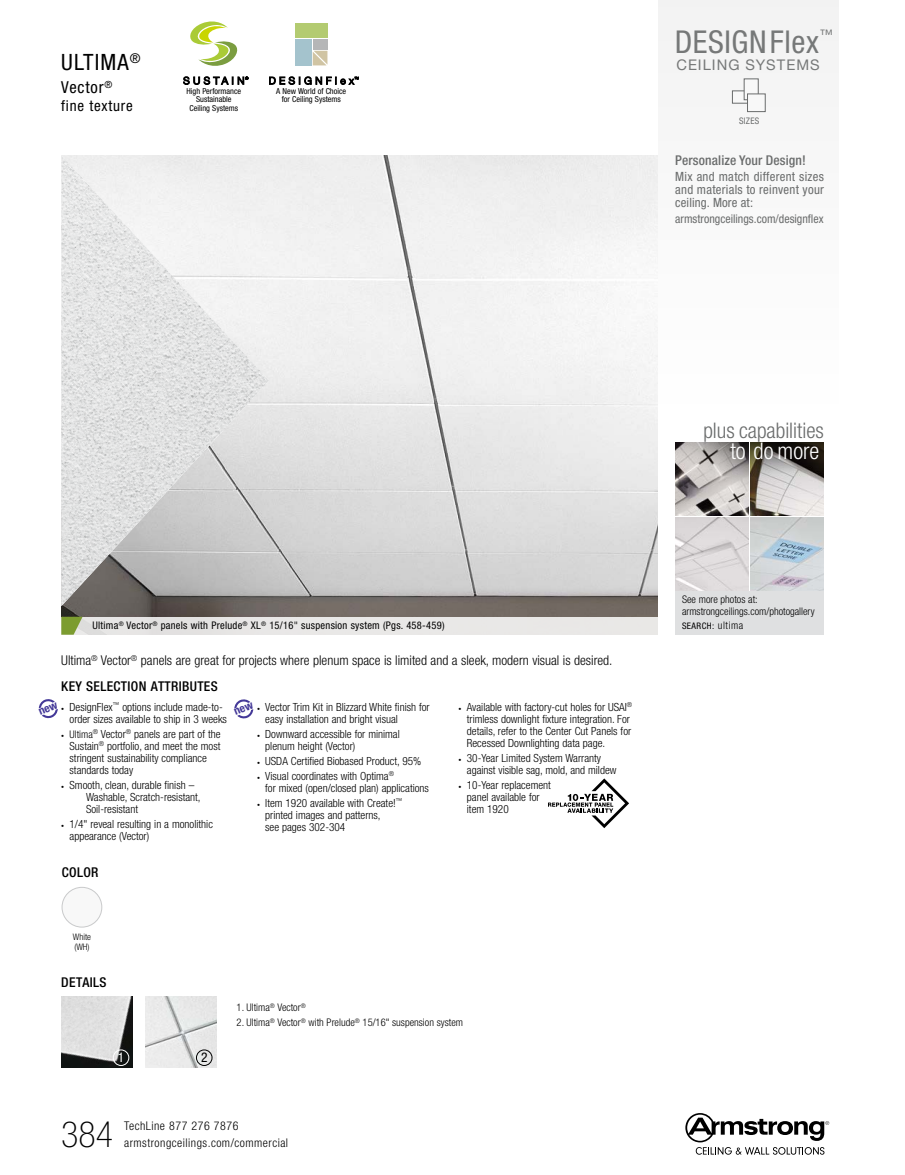
<style>
.page{position:relative;width:905px;height:1175px;background:#fff}
.page>*{position:absolute;margin:0;border:0;box-sizing:border-box;transform-origin:0 0}
.t1{font:100 condensed 36px "Helvetica Neue LT Std";color:#000}
.t2{font:condensed 31.5px "Helvetica Neue LT Std";letter-spacing:.02em;color:#767878}
.t3{font:300 condensed 22.95px "Helvetica Neue LT Std";color:#fff}
.t4{font:condensed 22.5px "Helvetica Neue LT Std";letter-spacing:.05em;color:#000}
.t5{font:300 condensed 21.45px "Helvetica Neue LT Std";color:#6a6c6c}
.t6{font:condensed 16.5px "Helvetica Neue LT Std";letter-spacing:.05em;color:#000}
.t7{font:condensed 15px "Helvetica Neue LT Std";letter-spacing:.05em;color:#000}
.t8{font:14.7px "Helvetica Neue LT Std";letter-spacing:.065em;color:#767878}
.t9{font:300 condensed 13.5px "Helvetica Neue LT Std";color:#000}
.t10{font:500 condensed 13.5px "Helvetica Neue LT Std";letter-spacing:.025em;color:#000}
.t11{font:500 condensed 13.5px "Helvetica Neue LT Std";letter-spacing:.01em;color:#6a6c6c}
.t12{font:condensed 13.35px "Helvetica Neue LT Std";color:#000}
.t13{font:condensed 13.35px "Helvetica Neue LT Std";color:#fff}
.t14{font:condensed 13.2px "Helvetica Neue LT Std";color:#767878}
.t15{font:condensed 12.75px/12.8px "Helvetica Neue LT Std";letter-spacing:.02em;color:#6a6c6c;text-align:justify}
.t16{font:300 condensed 12px/17.1px "Helvetica Neue LT Std";letter-spacing:.04em;color:#000}
.t17{font:condensed 12px "Helvetica Neue LT Std";color:#6a6c6c}
.t18{font:300 condensed 11.25px/12px "Helvetica Neue LT Std";color:#000}
.t19{font:300 condensed 10.5px/12px "Helvetica Neue LT Std";color:#000}
.t20{font:condensed 10.5px "Helvetica Neue LT Std";letter-spacing:.025em;color:#000}
.t21{font:condensed 9px "Helvetica Neue LT Std";letter-spacing:.05em;color:#000}
.t22{font:300 condensed 9px/10.5px "Helvetica Neue LT Std";color:#000}
.t23{font:condensed 9px "Helvetica Neue LT Std";letter-spacing:.03em;color:#6a6c6c}
.t24{font:condensed 8.25px/8.2px "Helvetica Neue LT Std";color:#000;text-align:center}
.s1{font-size:6px}
.s2{font-size:10.5px}
.s3{font-weight:300;font-size:10.5px}
</style>
<div class="page">
<svg style="left:685px;top:1113px;width:144px;height:41px"></svg>
<img style="left:61px;top:155px;width:596px;height:461px">
<div style="left:62px;top:887px;width:40px;height:40px;background:#f8f8f8;border-radius:50%"></div>
<div style="left:62px;top:887px;width:40px;height:40px;border:1px solid #c9cacb;border-radius:50%"></div>
<img style="left:61px;top:155px;width:208px;height:451px">
<img style="left:146px;top:997px;width:70px;height:70px">
<div style="left:196px;top:1049px;width:16px;height:16px;border:1px solid #000;border-radius:50%"></div>
<img style="left:61px;top:997px;width:71px;height:70px">
<div style="left:113px;top:1049px;width:16px;height:16px;border:1px solid #fff;border-radius:50%"></div>
<svg style="left:61px;top:616px;width:597px;height:19px;background:#e1dfde"></svg>
<svg style="left:61px;top:616px;width:22px;height:18px"></svg>
<svg style="left:548px;top:778px;width:81px;height:50px"></svg>
<div style="left:657px;top:0;width:181px;height:404px;background:#f2f2f2"></div>
<div style="left:732px;top:91px;width:19px;height:12px;background:#f8f8f8;border:1px solid #6a6c6c"></div>
<div style="left:743px;top:79px;width:15px;height:21px;background:#f8f8f8;border:1px solid #6a6c6c"></div>
<div style="left:747px;top:94px;width:18px;height:18px;background:#f8f8f8;border:1px solid #6a6c6c"></div>
<svg style="left:190px;top:21px;width:48px;height:45px"></svg>
<svg style="left:183px;top:77px;width:65px;height:8px"></svg>
<svg style="left:269px;top:77px;width:90px;height:8px"></svg>
<div style="left:313px;top:39px;width:14px;height:11px;background:#b5b6b7"></div>
<div style="left:295px;top:23px;width:32px;height:15px;background:#b3cb71"></div>
<div style="left:295px;top:39px;width:16px;height:26px;background:#a4c3cd"></div>
<svg style="left:313px;top:51px;width:14px;height:14px"></svg>
<img style="left:750px;top:474px;width:74px;height:41px">
<img style="left:675px;top:517px;width:73px;height:74px">
<img style="left:750px;top:517px;width:74px;height:74px">
<div style="left:675px;top:591px;width:149px;height:43px;background:#dfe0e1"></div>
<svg style="left:750px;top:442px;width:74px;height:32px;background:#4b4740"></svg>
<svg style="left:675px;top:442px;width:73px;height:73px;background:#aba7a5"></svg>
<svg style="left:39px;top:699px;width:19px;height:19px"></svg>
<svg style="left:234px;top:699px;width:20px;height:19px"></svg>
<h3 class="t4" style="left:61px;top:49px;width:81px">ULTIMA<sup>®</sup></h3>
<h3 class="t6" style="left:61px;top:77px;width:53px">Vector<sup>®</sup></h3>
<h3 class="t7" style="left:61px;top:97px;width:73px">fine texture</h3>
<p class="t24" style="left:186px;top:87px;width:56px">High Performance<br>Sustainable<br>Ceiling Systems</p>
<p class="t24" style="left:276px;top:87px;width:71px">A New World of Choice for Ceiling Systems</p>
<h2 class="t2" style="left:674px;top:23px;width:146px">DESIGNFlex</h2>
<p class="t14" style="left:819px;top:27px;width:15px">™</p>
<h3 class="t8" style="left:676px;top:56px;width:145px">CEILING SYSTEMS</h3>
<p class="t23" style="left:739px;top:115px;width:22px">SIZES</p>
<p class="t11" style="left:675px;top:152px;width:132px">Personalize Your Design!</p>
<p class="t15" style="left:675px;top:170px;width:150px">Mix and match different sizes and materials to reinvent your ceiling. More at:</p>
<p class="t17" style="left:675px;top:212px;width:150px">armstrongceilings.com/designflex</p>
<h3 class="t5" style="left:703px;top:418px;width:122px">plus capabilities</h3>
<h3 class="t3" style="left:730px;top:437px;width:90px">to do more</h3>
<p class="t20" style="left:92px;top:619px;width:354px">Ultima<sup>®</sup> Vector<sup>®</sup> panels with Prelude<sup>®</sup> XL<sup>®</sup> 15/16" suspension system (Pgs. 458-459)</p>
<p class="t9" style="left:61px;top:652px;width:552px">Ultima<sup>®</sup> Vector<sup>®</sup> panels are great for projects where plenum space is limited and a sleek, modern visual is desired.</p>
<p class="t10" style="left:61px;top:678px;width:158px">KEY SELECTION ATTRIBUTES</p>
<p class="t18" style="left:70px;top:700px;width:159px;text-indent:-8px"><span class="s1">•</span> DesignFlex<sup>™</sup> options include made-to&shy;order sizes available to ship in 3 weeks</p>
<p class="t18" style="left:70px;top:727px;width:152px;text-indent:-8px"><span class="s1">•</span> <span class="s2">Ultima</span><sup>®</sup> Vector<sup>®</sup> panels are part of the Sustain<sup>®</sup> portfolio, and meet the most stringent sustainability compliance standards today</p>
<p class="t18" style="left:86px;top:778px;width:116px;text-indent:-25px"><span class="s1">•</span> Smooth, clean, durable finish –<br>Washable, Scratch-resistant,<br>Soil-resistant</p>
<p class="t18" style="left:70px;top:817px;width:145px;text-indent:-8px"><span class="s1">•</span> 1/4" reveal resulting in a monolithic appearance (Vector)</p>
<p class="t10" style="left:62px;top:864px;width:38px">COLOR</p>
<p class="t18" style="left:265px;top:700px;width:166px;text-indent:-8px"><span class="s1">•</span> Vector Trim Kit in Blizzard White finish for easy installation and bright visual</p>
<p class="t18" style="left:265px;top:727px;width:136px;text-indent:-8px"><span class="s1">•</span> Downward accessible for minimal plenum height (Vector)</p>
<p class="t18" style="left:257px;top:754px;width:166px"><span class="s1">•</span> USDA Certified Biobased Product, 95%</p>
<p class="t18" style="left:265px;top:769px;width:165px;text-indent:-8px"><span class="s1">•</span> Visual coordinates with Optima<sup>®<br></sup>for mixed (open/closed plan) applications</p>
<p class="t18" style="left:265px;top:796px;width:139px;text-indent:-8px"><span class="s1">•</span> Item 1920 available with Create!<sup>™ </sup>printed images and patterns,<br>see pages 302-304</p>
<p class="t18" style="left:467px;top:700px;width:167px;text-indent:-8px"><span class="s1">•</span> Available with factory-cut holes for USAI<sup>® </sup>trimless downlight fixture integration. For details, refer to the Center Cut Panels for Recessed Downlighting data page.</p>
<p class="t18" style="left:467px;top:751px;width:151px;text-indent:-8px"><span class="s1">•</span> 30-Year Limited System Warranty against visible sag, mold, and mildew</p>
<p class="t18" style="left:467px;top:778px;width:85px;text-indent:-8px"><span class="s1">•</span> 10-Year replacement panel available for item 1920</p>
<p class="t22" style="left:73px;top:931px;width:20px">White (WH)</p>
<p class="t10" style="left:61px;top:974px;width:47px">DETAILS</p>
<p class="t13" style="left:118px;top:1049px;width:8px">1</p>
<p class="t12" style="left:201px;top:1049px;width:8px">2</p>
<p class="t19" style="left:237px;top:1001px;width:71px">1. Ultima<sup>®</sup> Vector<sup>®</sup></p>
<p class="t19" style="left:237px;top:1016px;width:228px">2. Ultima<sup>®</sup> Vector<sup>®</sup> with Prelude<sup>®</sup> 15/16" suspension system</p>
<h1 class="t1" style="left:61px;top:1113px;width:53px">384</h1>
<p class="t16" style="left:124px;top:1116px;width:165px">TechLine 877 276 7876 armstrongceilings.com/commercial</p>
<p class="t19" style="left:682px;top:593px;width:134px">See more photos at: armstrongceilings.com/photogallery</p>
<p class="t21" style="left:682px;top:620px;width:63px">SEARCH: <span class="s3">ultima</span></p>
</div>
